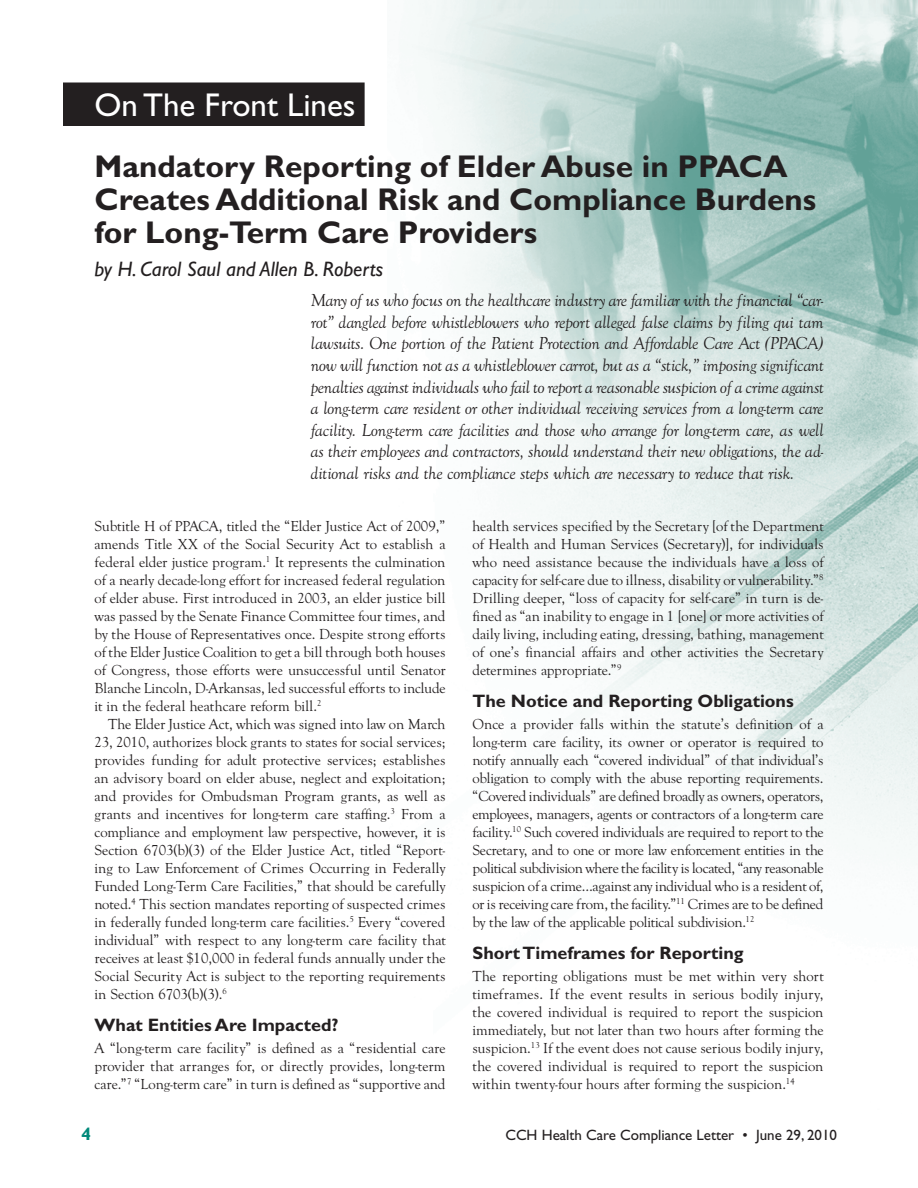
<style>
.page{position:relative;width:918px;height:1188px;background:#fff}
.page>*{position:absolute;margin:0;border:0;box-sizing:border-box;transform-origin:0 0}
.t1{font:33px "Gill Sans";color:#fff}
.t2{font:700 31.5px/33px "Gill Sans";color:#231f20}
.t3{font:italic 21px "Gill Sans";color:#231f20}
.t4{font:18px/21.6px "Goudy Old Style Regular Italic DTC";letter-spacing:-.02em;color:#231f20;text-align:justify}
.t5{font:700 18px "Gill Sans";color:#231f20}
.t6{font:700 18px "Gill Sans";color:#00897a}
.t7{font:15px/18px "Goudy Old Style Regular DTC";color:#231f20;text-align:justify}
.t8{font:15px "Gill Sans";color:#231f20}
</style>
<div class="page">
<div style="left:63px;top:82px;width:302px;height:44px;background:#231f20"></div>
<img style="left:412px;top:0;width:506px;height:855px">
<h1 class="t1" style="left:94px;top:93px;width:263px">On The Front Lines</h1>
<h2 class="t2" style="left:94px;top:153px;width:723px">Mandatory Reporting of Elder Abuse in PPACA<br>Creates Additional Risk and Compliance Burdens for Long-Term Care Providers</h2>
<h3 class="t3" style="left:94px;top:261px;width:290px">by H. Carol Saul and Allen B. Roberts</h3>
<p class="t4" style="left:310px;top:291px;width:515px">Many of us who focus on the healthcare industry are familiar with the financial “car&shy;rot” dangled before whistleblowers who report alleged false claims by filing qui tam lawsuits. One portion of the Patient Protection and Affordable Care Act (PPACA) now will function not as a whistleblower carrot, but as a “stick,” imposing significant penalties against individuals who fail to report a reasonable suspicion of a crime against a long-term care resident or other individual receiving services from a long-term care facility. Long-term care facilities and those who arrange for long-term care, as well as their employees and contractors, should understand their new obligations, the ad&shy;ditional risks and the compliance steps which are necessary to reduce that risk.</p>
<p class="t7" style="left:94px;top:518px;width:353px">Subtitle H of PPACA, titled the “Elder Justice Act of 2009,” amends Title XX of the Social Security Act to establish a federal elder justice program. <sup>1</sup> It represents the culmination of a nearly decade-long effort for increased federal regulation of elder abuse. First introduced in 2003, an elder justice bill was passed by the Senate Finance Committee four times, and by the House of Representatives once. Despite strong efforts of the Elder Justice Coalition to get a bill through both houses of Congress, those efforts were unsuccessful until Senator Blanche Lincoln, D-Arkansas, led successful efforts to include it in the federal heathcare reform bill. <sup>2</sup></p>
<p class="t7" style="left:94px;top:716px;width:353px;text-indent:14px">The Elder Justice Act, which was signed into law on March 23, 2010, authorizes block grants to states for social services; provides funding for adult protective services; establishes an advisory board on elder abuse, neglect and exploitation; and provides for Ombudsman Program grants, as well as grants and incentives for long-term care staffing. <sup>3</sup> From a compliance and employment law perspective, however, it is Section 6703(b)(3) of the Elder Justice Act, titled “Report&shy;ing to Law Enforcement of Crimes Occurring in Federally Funded Long-Term Care Facilities,” that should be carefully noted. <sup>4</sup> This section mandates reporting of suspected crimes in federally funded long-term care facilities. <sup>5</sup> Every “covered individual” with respect to any long-term care facility that receives at least $10,000 in federal funds annually under the Social Security Act is subject to the reporting requirements in Section 6703(b)(3). <sup>6</sup></p>
<p class="t5" style="left:94px;top:1018px;width:245px">What Entities Are Impacted?</p>
<p class="t7" style="left:94px;top:1040px;width:353px">A “long-term care facility” is defined as a “residential care provider that arranges for, or directly provides, long-term care.” <sup>7</sup> “Long-term care” in turn is defined as “supportive and</p>
<p class="t7" style="left:472px;top:518px;width:353px">health services specified by the Secretary [of the Department of Health and Human Services (Secretary)], for individuals who need assistance because the individuals have a loss of capacity for self-care due to illness, disability or vulnerability.” <sup>8<br></sup>Drilling deeper, “loss of capacity for self-care” in turn is de&shy;fined as “an inability to engage in 1 [one] or more activities of daily living, including eating, dressing, bathing, management of one’s financial affairs and other activities the Secretary determines appropriate.” <sup>9</sup></p>
<p class="t5" style="left:472px;top:694px;width:323px">The Notice and Reporting Obligations</p>
<p class="t7" style="left:472px;top:716px;width:353px">Once a provider falls within the statute’s definition of a long-term care facility, its owner or operator is required to notify annually each “covered individual” of that individual’s obligation to comply with the abuse reporting requirements. “Covered individuals” are defined broadly as owners, operators, employees, managers, agents or contractors of a long-term care facility. <sup>10</sup> Such covered individuals are required to report to the Secretary, and to one or more law enforcement entities in the political subdivision where the facility is located, “any reasonable suspicion of a crime…against any individual who is a resident of, or is receiving care from, the facility.” <sup>11</sup> Crimes are to be defined by the law of the applicable political subdivision. <sup>12</sup></p>
<p class="t5" style="left:472px;top:946px;width:273px">Short Timeframes for Reporting</p>
<p class="t7" style="left:472px;top:968px;width:353px">The reporting obligations must be met within very short timeframes. If the event results in serious bodily injury, the covered individual is required to report the suspicion immediately, but not later than two hours after forming the suspicion. <sup>13</sup> If the event does not cause serious bodily injury, the covered individual is required to report the suspicion within twenty-four hours after forming the suspicion. <sup>14</sup></p>
<p class="t6" style="left:81px;top:1127px;width:11px">4</p>
<p class="t8" style="left:505px;top:1130px;width:333px">CCH Health Care Compliance Letter • June 29, 2010</p>
</div>
